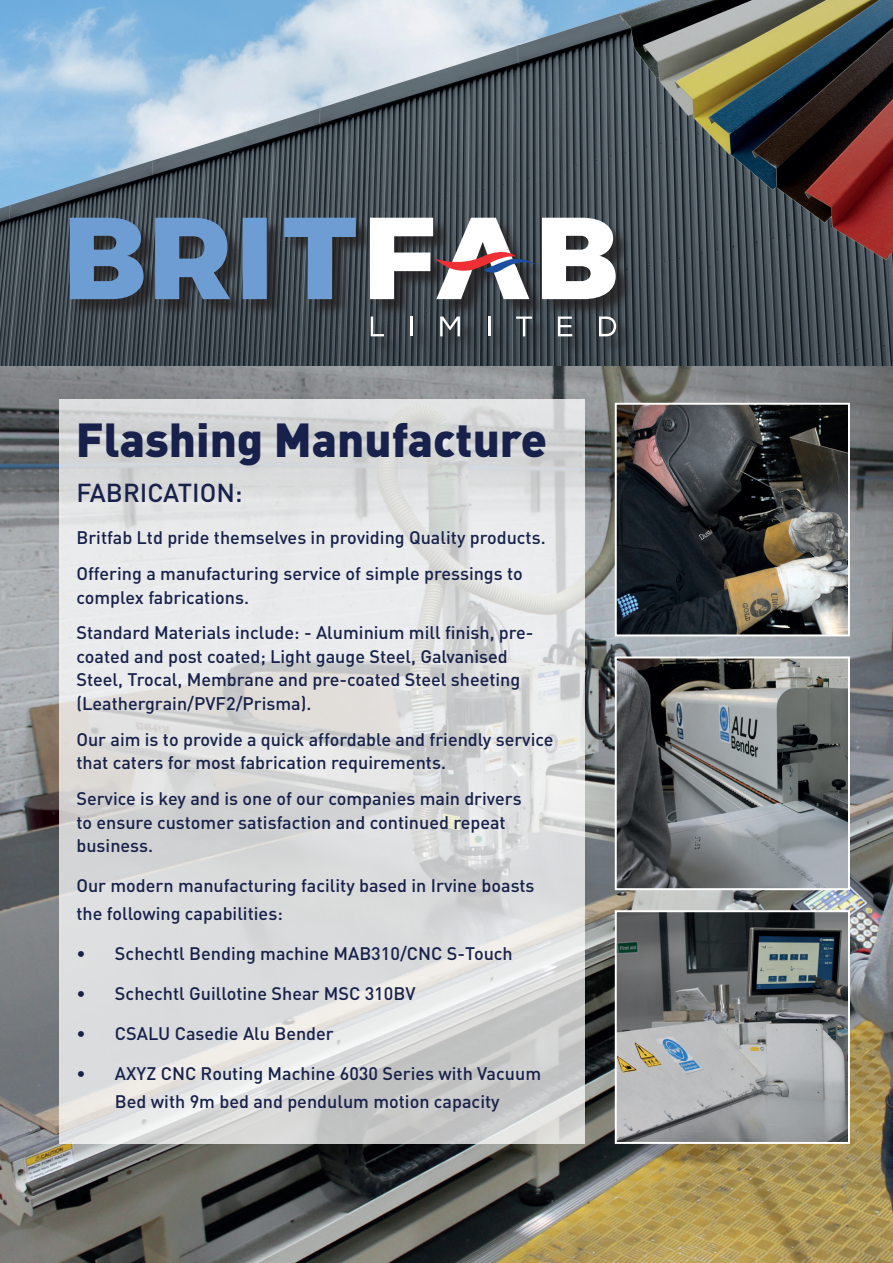
<style>
.page{position:relative;width:893px;height:1263px;background:#fff}
.page>*{position:absolute;margin:0;border:0;box-sizing:border-box;transform-origin:0 0}
.t1{font:900 47.1px "DIN Pro";color:#17214b}
.t2{font:500 25.65px "DIN";color:#17214b}
.t3{font:500 18px/23.5px "DIN";color:#17214b}
</style>
<div class="page">
<img style="left:0;top:366px;width:893px;height:897px">
<img style="left:0;top:0;width:893px;height:366px">
<div style="left:72px;top:220px;width:562px;height:134px;background:#231f20;opacity:.75"></div>
<svg style="left:70px;top:218px;width:74px;height:81px;background:#6288b4"></svg>
<div style="left:243px;top:218px;width:24px;height:81px;background:#6e9dd3"></div>
<svg style="left:284px;top:218px;width:72px;height:81px;background:#536e8b"></svg>
<svg style="left:155px;top:218px;width:75px;height:81px;background:#5f83ac"></svg>
<svg style="left:371px;top:317px;width:13px;height:19px"></svg>
<svg style="left:410px;top:317px;width:2px;height:19px"></svg>
<svg style="left:440px;top:317px;width:20px;height:19px"></svg>
<svg style="left:488px;top:317px;width:2px;height:19px"></svg>
<svg style="left:516px;top:317px;width:16px;height:19px"></svg>
<svg style="left:558px;top:317px;width:14px;height:19px"></svg>
<svg style="left:599px;top:316px;width:17px;height:20px"></svg>
<svg style="left:370px;top:218px;width:246px;height:81px"></svg>
<img style="left:620px;top:0;width:273px;height:260px">
<img style="left:618px;top:659px;width:229px;height:228px">
<div style="left:615px;top:656px;width:235px;height:234px;border:2px solid #fff"></div>
<img style="left:618px;top:913px;width:229px;height:228px">
<div style="left:615px;top:910px;width:235px;height:234px;border:2px solid #fff"></div>
<img style="left:618px;top:406px;width:229px;height:227px">
<div style="left:615px;top:403px;width:235px;height:233px;border:2px solid #fff"></div>
<svg style="left:60px;top:399px;width:525px;height:745px;background:#dbdcdc"></svg>
<h1 class="t1" style="left:76px;top:399px;width:473px">Flashing Manufacture</h1>
<h2 class="t2" style="left:76px;top:476px;width:168px">FABRICATION:</h2>
<p class="t3" style="left:76px;top:519px;width:471px;line-height:35.7px">Britfab Ltd pride themselves in providing Quality products.<br>Offering a manufacturing service of simple pressings to</p>
<p class="t3" style="left:76px;top:579px;width:459px;line-height:35.7px">complex fabrications.<br>Standard Materials include: - Aluminium mill finish, pre-</p>
<p class="t3" style="left:76px;top:644px;width:445px">coated and post coated; Light gauge Steel, Galvanised<br>Steel, Trocal, Membrane and pre-coated Steel sheeting (Leathergrain/PVF2/Prisma).</p>
<p class="t3" style="left:76px;top:727px;width:479px">Our aim is to provide a quick affordable and friendly service that caters for most fabrication requirements.</p>
<p class="t3" style="left:76px;top:786px;width:447px">Service is key and is one of our companies main drivers to ensure customer satisfaction and continued repeat business.</p>
<p class="t3" style="left:76px;top:871px;width:460px;line-height:27.9px">Our modern manufacturing facility based in Irvine boasts the following capabilities:</p>
<p class="t3" style="left:76px;top:941px;width:438px">• Schechtl Bending machine MAB310/CNC S-Touch</p>
<p class="t3" style="left:76px;top:981px;width:341px">• Schechtl Guillotine Shear MSC 310BV</p>
<p class="t3" style="left:76px;top:1021px;width:259px">• CSALU Casedie Alu Bender</p>
<p class="t3" style="left:76px;top:1059px;width:466px;line-height:27.9px;text-align:center">• AXYZ CNC Routing Machine 6030 Series with Vacuum<br>Bed with 9m bed and pendulum motion capacity</p>
</div>
